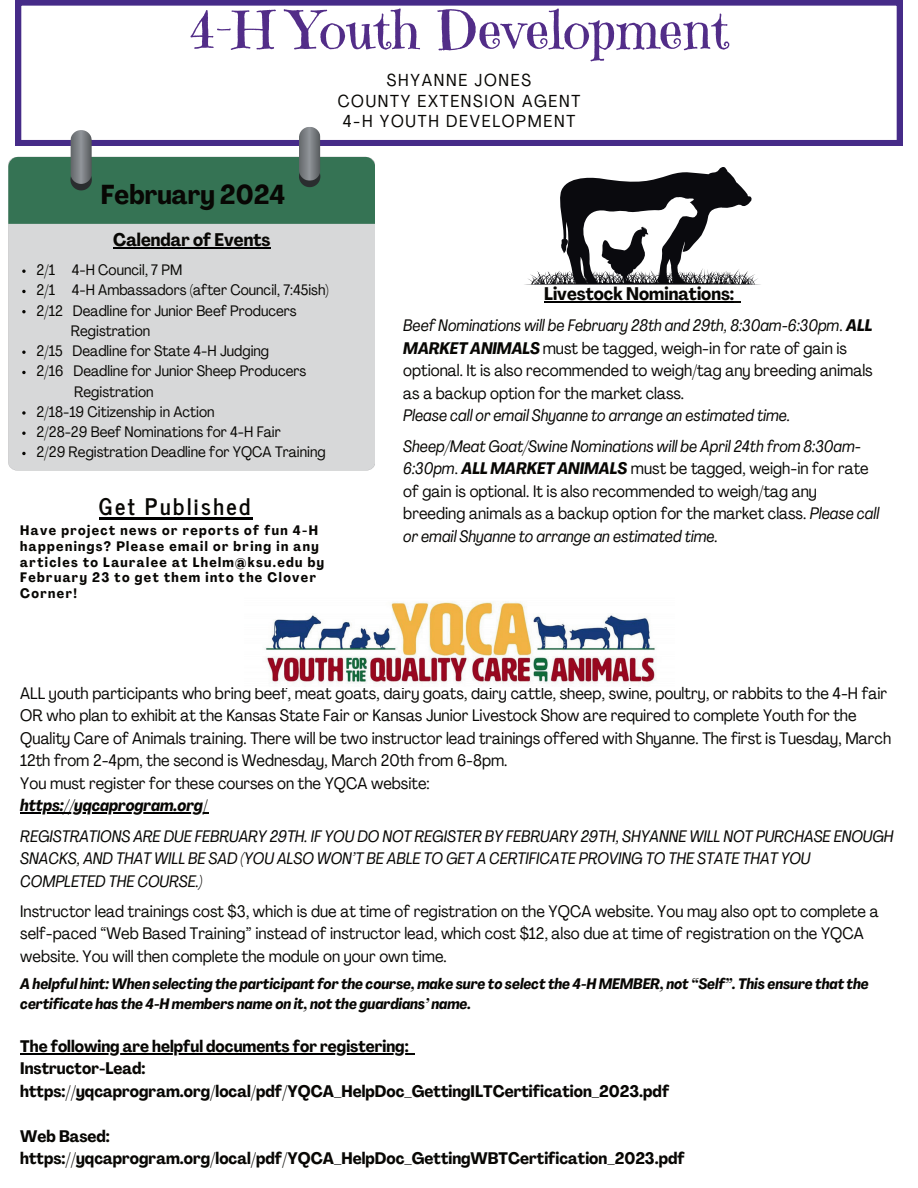
<style>
.page{position:relative;width:918px;height:1188px;background:#fff}
.page>*{position:absolute;margin:0;border:0;box-sizing:border-box;transform-origin:0 0}
.t1{font:52.5px "Emilys Candy";color:#522d88}
.t2{font:700 condensed 27px "Agrandir";color:#080704}
.t3{font:700 22.65px "News Cycle";letter-spacing:.1em;color:#080704}
.t4{font:700 condensed 18px "Agrandir";color:#080704}
.t5{font:condensed 17.1px/20.2px "Agrandir";letter-spacing:.1em;color:#080704;text-align:center}
.t6{font:condensed 16.5px/22.5px "Agrandir";color:#080704}
.t7{font:italic condensed 16.5px/22.5px "Agrandir";color:#080704}
.t8{font:700 condensed 16.5px/22.5px "Agrandir";color:#080704}
.t9{font:condensed 15px "Agrandir";color:#080704}
.t10{font:italic 700 condensed 15px/20.2px "Agrandir";color:#080704}
.t11{font:700 condensed 13.5px/15.8px "Agrandir";letter-spacing:.1em;color:#080704}
.s1{font-style:italic}
.s2{font-weight:700;font-style:italic}
</style>
<div class="page">
<svg style="left:16px;top:0;width:886px;height:145px"></svg>
<hr style="left:20px;top:812px;width:183px;height:1px;background:#000">
<hr style="left:20px;top:1053px;width:389px;height:1px;background:#000">
<img style="left:265px;top:601px;width:391px;height:82px">
<svg style="left:524px;top:167px;width:237px;height:118px"></svg>
<div style="left:8px;top:224px;width:367px;height:247px;background:#d7d8d9"></div>
<img style="left:70px;top:130px;width:22px;height:27px">
<div style="left:8px;top:157px;width:367px;height:67px;background:#357354"></div>
<img style="left:299px;top:127px;width:21px;height:54px">
<hr style="left:113px;top:247px;width:157px;height:1px;background:#000">
<svg style="left:22px;top:270px;width:4px;height:3px"></svg>
<svg style="left:22px;top:290px;width:4px;height:3px"></svg>
<svg style="left:22px;top:310px;width:4px;height:3px"></svg>
<svg style="left:22px;top:351px;width:4px;height:3px"></svg>
<svg style="left:22px;top:371px;width:4px;height:3px"></svg>
<svg style="left:22px;top:411px;width:4px;height:4px"></svg>
<svg style="left:22px;top:432px;width:4px;height:3px"></svg>
<svg style="left:22px;top:452px;width:4px;height:3px"></svg>
<hr style="left:99px;top:517px;width:153px;height:2px;background:#000">
<hr style="left:544px;top:301px;width:190px;height:1px;background:#000">
<h1 class="t1" style="left:189px;top:-3px;width:542px">4-H Youth Development</h1>
<p class="t5" style="left:338px;top:70px;width:244px">SHYANNE JONES<br>COUNTY EXTENSION AGENT<br>4-H YOUTH DEVELOPMENT</p>
<h2 class="t2" style="left:101px;top:178px;width:186px">February 2024</h2>
<p class="t4" style="left:113px;top:228px;width:159px">Calendar of Events</p>
<p class="t9" style="left:36px;top:261px;width:147px">2/1 4-H Council, 7 PM</p>
<p class="t9" style="left:36px;top:281px;width:294px">2/1 4-H Ambassadors (after Council, 7:45ish)</p>
<p class="t9" style="left:36px;top:301px;width:262px">2/12 Deadline for Junior Beef Producers</p>
<p class="t9" style="left:71px;top:321px;width:81px">Registration</p>
<p class="t9" style="left:36px;top:342px;width:234px">2/15 Deadline for State 4-H Judging</p>
<p class="t9" style="left:36px;top:362px;width:271px">2/16 Deadline for Junior Sheep Producers</p>
<p class="t9" style="left:74px;top:382px;width:81px">Registration</p>
<p class="t9" style="left:36px;top:402px;width:180px">2/18-19 Citizenship in Action</p>
<p class="t9" style="left:36px;top:423px;width:246px">2/28-29 Beef Nominations for 4-H Fair</p>
<p class="t9" style="left:36px;top:443px;width:291px">2/29 Registration Deadline for YQCA Training</p>
<h3 class="t3" style="left:99px;top:486px;width:153px">Get Published</h3>
<p class="t11" style="left:20px;top:523px;width:305px">Have project news or reports of fun 4-H happenings? Please email or bring in any articles to Lauralee at Lhelm@ksu.edu by February 23 to get them into the Clover Corner!</p>
<p class="t4" style="left:544px;top:283px;width:192px">Livestock Nominations:</p>
<p class="t6" style="left:403px;top:314px;width:471px"><span class="s1">Beef Nominations will be February 28th and 29th, 8:30am-6:30pm</span>. <span class="s2">ALL MARKET ANIMALS</span> must be tagged, weigh-in for rate of gain is optional. It is also recommended to weigh/tag any breeding animals as a backup option for the market class.</p>
<p class="t7" style="left:403px;top:400px;width:459px;line-height:30.3px">Please call or email Shyanne to arrange an estimated time.<br>Sheep/Meat Goat/Swine Nominations will be April 24th from 8:30am-</p>
<p class="t6" style="left:403px;top:457px;width:477px"><span class="s1">6:30pm</span>. <span class="s2">ALL MARKET ANIMALS</span> must be tagged, weigh-in for rate of gain is optional. It is also recommended to weigh/tag any breeding animals as a backup option for the market class. <span class="s1">Please call or email Shyanne to arrange an estimated time.</span></p>
<p class="t6" style="left:20px;top:682px;width:872px">ALL youth participants who bring beef, meat goats, dairy goats, dairy cattle, sheep, swine, poultry, or rabbits to the 4-H fair OR who plan to exhibit at the Kansas State Fair or Kansas Junior Livestock Show are required to complete Youth for the Quality Care of Animals training. There will be two instructor lead trainings offered with Shyanne. The first is Tuesday, March 12th from 2-4pm, the second is Wednesday, March 20th from 6-8pm.<br>You must register for these courses on the YQCA website:<br><span class="s2">https://yqcaprogram.org</span>/</p>
<p class="t7" style="left:20px;top:824px;width:875px">REGISTRATIONS ARE DUE FEBRUARY 29TH. IF YOU DO NOT REGISTER BY FEBRUARY 29TH, SHYANNE WILL NOT PURCHASE ENOUGH<br>SNACKS, AND THAT WILL BE SAD (YOU ALSO WON’T BE ABLE TO GET A CERTIFICATE PROVING TO THE STATE THAT YOU<br>COMPLETED THE COURSE.)</p>
<p class="t6" style="left:20px;top:900px;width:860px">Instructor lead trainings cost $3, which is due at time of registration on the YQCA website. You may also opt to complete a self-paced “Web Based Training” instead of instructor lead, which cost $12, also due at time of registration on the YQCA website. You will then complete the module on your own time.</p>
<p class="t10" style="left:20px;top:974px;width:850px">A helpful hint: When selecting the participant for the course, make sure to select the 4-H MEMBER, not “Self”. This ensure that the certificate has the 4-H members name on it, not the guardians’ name.</p>
<p class="t8" style="left:20px;top:1035px;width:650px">The following are helpful documents for registering:<br>Instructor-Lead: https://yqcaprogram.org/local/pdf/YQCA_HelpDoc_GettingILTCertification_2023.pdf</p>
<p class="t8" style="left:20px;top:1125px;width:666px">Web Based: https://yqcaprogram.org/local/pdf/YQCA_HelpDoc_GettingWBTCertification_2023.pdf</p>
</div>
